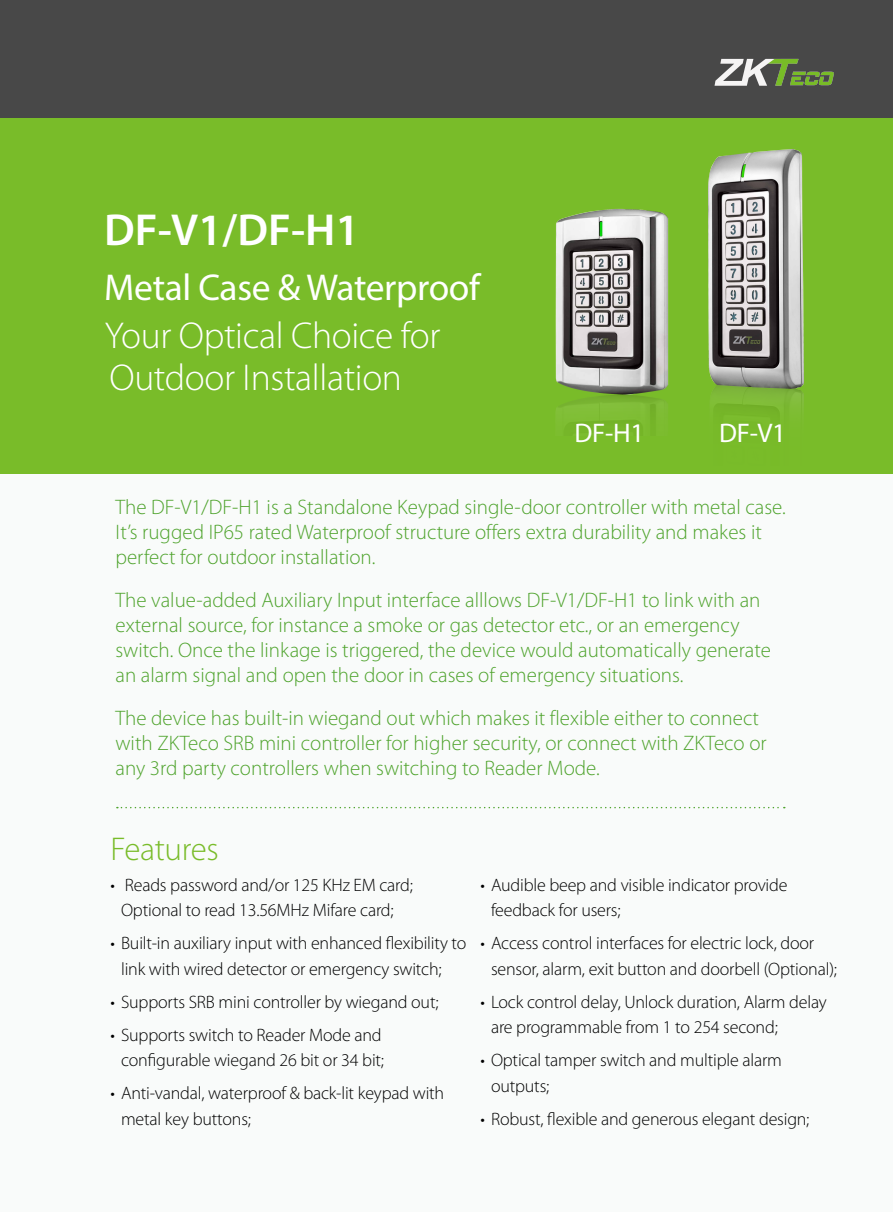
<style>
.page{position:relative;width:893px;height:1212px;background:#f9fbfa}
.page>*{position:absolute;margin:0;border:0;box-sizing:border-box;transform-origin:0 0}
.t1{font:600 45px "Myriad Pro";color:#fff}
.t2{font:300 37.5px/42px "Myriad Pro";letter-spacing:-.01em;color:#fff}
.t3{font:37.5px "Myriad Pro";letter-spacing:-.01em;color:#fff}
.t4{font:300 33px "Myriad Pro";letter-spacing:-.01em;color:#79bc29}
.t5{font:27px "Myriad Pro";letter-spacing:-.01em;color:#fff}
.t6{font:300 21px/25.2px "Myriad Pro";color:#4ea32c}
.t7{font:300 18px/25.5px "Myriad Pro";letter-spacing:-.01em;color:#000}
</style>
<div class="page">
<div style="left:0;top:117px;width:893px;height:357px;background:#79bc29"></div>
<img style="left:555px;top:208px;width:114px;height:214px">
<img style="left:708px;top:150px;width:96px;height:263px">
<div style="left:0;top:0;width:893px;height:117px;background:#484848"></div>
<img style="left:714px;top:58px;width:120px;height:28px">
<svg style="left:117px;top:807px;width:668px;height:1px"></svg>
<h1 class="t1" style="left:104px;top:201px;width:257px">DF-V1/DF-H1</h1>
<h2 class="t3" style="left:104px;top:265px;width:377px">Metal Case &amp; Waterproof</h2>
<h2 class="t2" style="left:105px;top:314px;width:337px">Your Optical Choice for<br>Outdoor Installation</h2>
<h3 class="t5" style="left:575px;top:417px;width:71px">DF-H1</h3>
<h3 class="t5" style="left:719px;top:417px;width:68px">DF-V1</h3>
<p class="t6" style="left:115px;top:494px;width:672px">The DF-V1/DF-H1 is a Standalone Keypad single-door controller with metal case.<br>It’s rugged IP65 rated Waterproof structure offers extra durability and makes it perfect for outdoor installation.</p>
<p class="t6" style="left:115px;top:587px;width:657px">The value-added Auxiliary Input interface alllows DF-V1/DF-H1 to link with an external source, for instance a smoke or gas detector etc., or an emergency switch. Once the linkage is triggered, the device would automatically generate an alarm signal and open the door in cases of emergency situations.</p>
<p class="t6" style="left:115px;top:705px;width:653px">The device has built-in wiegand out which makes it flexible either to connect with ZKTeco SRB mini controller for higher security, or connect with ZKTeco or any 3rd party controllers when switching to Reader Mode.</p>
<h3 class="t4" style="left:111px;top:829px;width:110px">Features</h3>
<p class="t7" style="left:111px;top:871px;width:304px;text-align:center">• Reads password and/or 125 KHz EM card;<br>Optional to read 13.56MHz Mifare card;</p>
<p class="t7" style="left:121px;top:930px;width:347px;text-indent:-10px">• Built-in auxiliary input with enhanced flexibility to link with wired detector or emergency switch;</p>
<p class="t7" style="left:111px;top:988px;width:329px">• Supports SRB mini controller by wiegand out;</p>
<p class="t7" style="left:111px;top:1021px;width:275px;text-align:center">• Supports switch to Reader Mode and configurable wiegand 26 bit or 34 bit;</p>
<p class="t7" style="left:121px;top:1080px;width:325px;text-indent:-10px">• Anti-vandal, waterproof &amp; back-lit keypad with metal key buttons;</p>
<p class="t7" style="left:491px;top:871px;width:298px;text-indent:-10px">• Audible beep and visible indicator provide feedback for users;</p>
<p class="t7" style="left:491px;top:930px;width:348px;text-indent:-10px">• Access control interfaces for electric lock, door sensor, alarm, exit button and doorbell (Optional);</p>
<p class="t7" style="left:491px;top:988px;width:337px;text-indent:-10px">• Lock control delay, Unlock duration, Alarm delay are programmable from 1 to 254 second;</p>
<p class="t7" style="left:491px;top:1047px;width:292px;text-indent:-10px">• Optical tamper switch and multiple alarm outputs;</p>
<p class="t7" style="left:480px;top:1105px;width:330px">• Robust, flexible and generous elegant design;</p>
</div>
